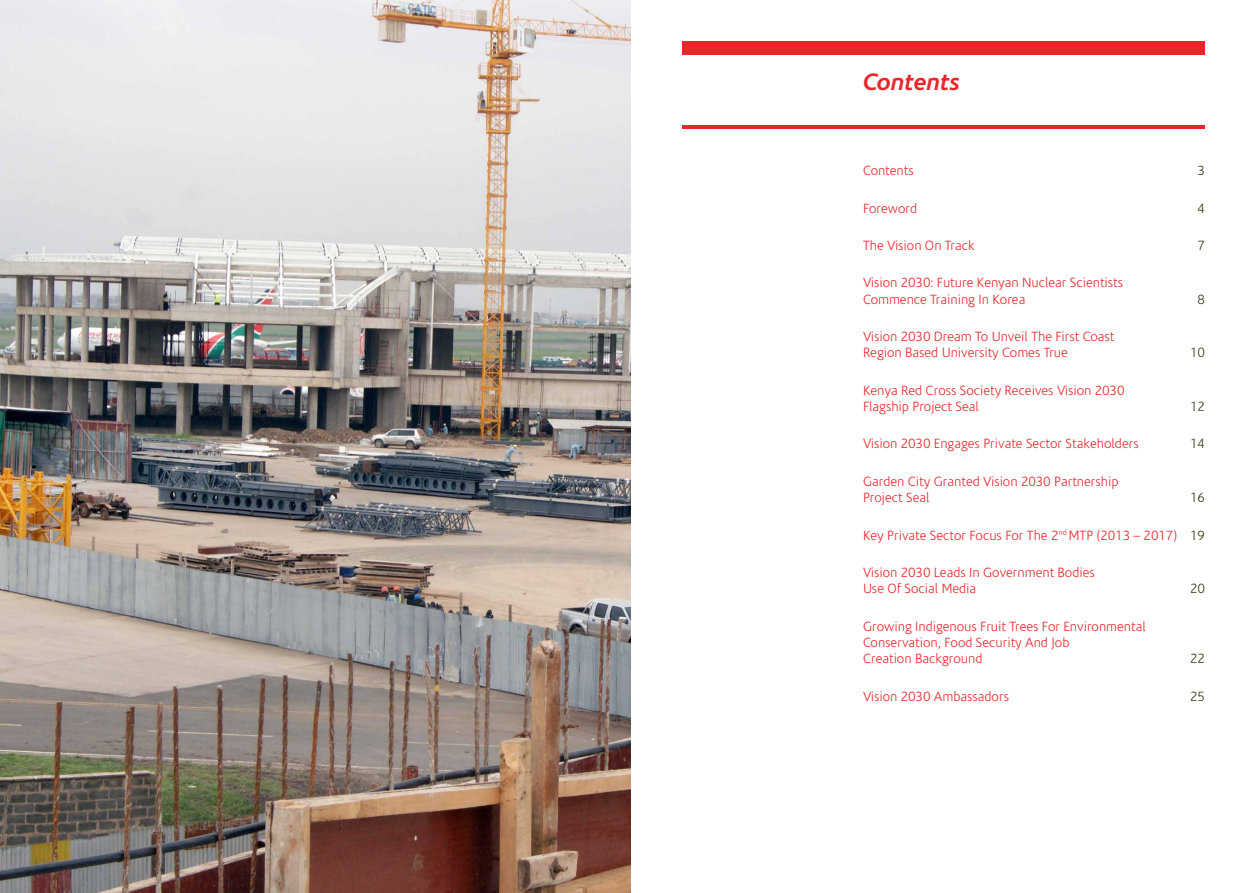
<style>
.page{position:relative;width:1259px;height:893px;background:#fff}
.page>*{position:absolute;margin:0;border:0;box-sizing:border-box;transform-origin:0 0}
.t1{font:italic 700 24px "Corisande";color:#eb262a}
.t2{font:300 13.5px/16.2px "Corisande";color:#eb262a}
.t3{font:300 13.5px "Corisande";color:#363f1a}
.s1{color:#363f1a}
</style>
<div class="page">
<div style="left:683px;top:41px;width:522px;height:13px;background:#eb262a"></div>
<hr style="left:683px;top:125px;width:522px;height:4px;background:#eb262a">
<img style="left:0;top:0;width:630px;height:893px">
<h1 class="t1" style="left:863px;top:68px;width:99px">Contents</h1>
<p class="t2" style="left:863px;top:163px;width:52px">Contents</p>
<p class="t3" style="left:1197px;top:163px;width:9px">3</p>
<p class="t2" style="left:863px;top:200px;width:56px">Foreword</p>
<p class="t3" style="left:1197px;top:201px;width:9px">4</p>
<p class="t2" style="left:863px;top:238px;width:113px">The Vision On Track</p>
<p class="t3" style="left:1197px;top:238px;width:9px">7</p>
<p class="t2" style="left:863px;top:275px;width:262px">Vision 2030: Future Kenyan Nuclear Scientists<br>Commence Training In Korea</p>
<p class="t3" style="left:1197px;top:292px;width:9px">8</p>
<p class="t2" style="left:863px;top:329px;width:253px">Vision 2030 Dream To Unveil The First Coast<br>Region Based University Comes True</p>
<p class="t2" style="left:863px;top:383px;width:263px">Kenya Red Cross Society Receives Vision 2030<br>Flagship Project Seal</p>
<p class="t3" style="left:1190px;top:346px;width:16px">10</p>
<p class="t3" style="left:1190px;top:399px;width:16px">12</p>
<p class="t2" style="left:863px;top:436px;width:277px">Vision 2030 Engages Private Sector Stakeholders</p>
<p class="t3" style="left:1190px;top:437px;width:16px">14</p>
<p class="t2" style="left:863px;top:474px;width:257px">Garden City Granted Vision 2030 Partnership<br>Project Seal</p>
<p class="t3" style="left:1190px;top:490px;width:16px">16</p>
<p class="t2" style="left:863px;top:527px;width:343px">Key Private Sector Focus For The 2<sup>nd</sup> MTP (2013 – 2017) <span class="s1">19</span></p>
<p class="t2" style="left:863px;top:565px;width:233px">Vision 2030 Leads In Government Bodies<br>Use Of Social Media</p>
<p class="t3" style="left:1190px;top:582px;width:16px">20</p>
<p class="t2" style="left:863px;top:618px;width:284px">Growing Indigenous Fruit Trees For Environmental<br>Conservation, Food Security And Job<br>Creation Background</p>
<p class="t3" style="left:1190px;top:651px;width:16px">22</p>
<p class="t2" style="left:863px;top:688px;width:147px">Vision 2030 Ambassadors</p>
<p class="t3" style="left:1190px;top:689px;width:16px">25</p>
</div>
